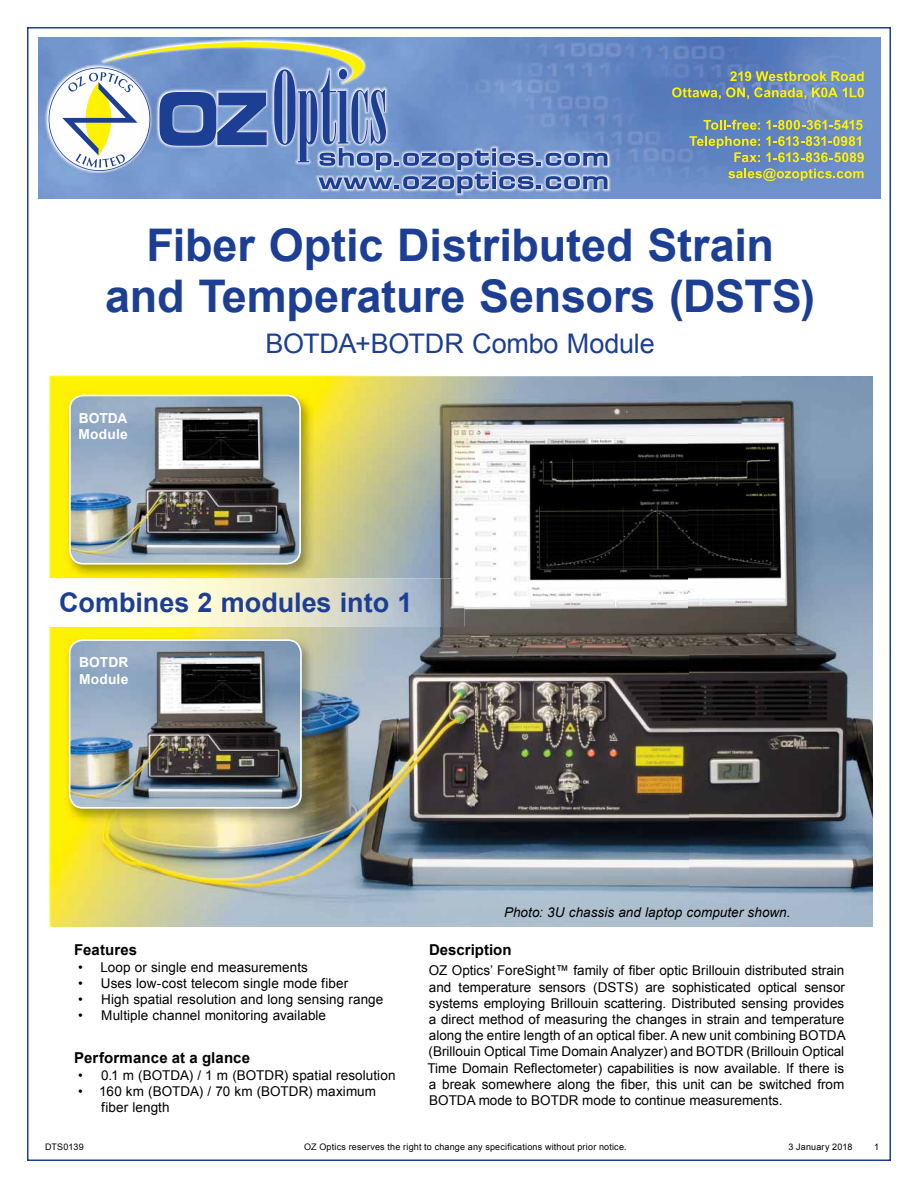
<style>
.page{position:relative;width:918px;height:1188px;background:#fff}
.page>*{position:absolute;margin:0;border:0;box-sizing:border-box;transform-origin:0 0}
.t1{font:700 45px/51px "Arial";letter-spacing:-.005em;color:#1c3f94;text-align:center}
.t2{font:27px "Arial";letter-spacing:-.005em;color:#1c3f94}
.t3{font:700 27px "Arial";color:#1c3f94}
.t4{font:700 15px "Arial";letter-spacing:.01em;color:#000}
.t5{font:700 13.8px/16.5px "Arial";letter-spacing:.01em;color:#fff}
.t6{font:13.5px/16.2px "Arial";letter-spacing:.005em;color:#000}
.t7{font:italic 13.5px "Arial";letter-spacing:.005em;color:#000}
.t8{font:9px "Arial";letter-spacing:.02em;color:#000}
</style>
<div class="page">
<img style="left:39px;top:37px;width:842px;height:161px">
<svg style="left:730px;top:71px;width:134px;height:10px"></svg>
<svg style="left:672px;top:87px;width:134px;height:12px;background:#8fa281"></svg>
<svg style="left:812px;top:88px;width:52px;height:9px"></svg>
<svg style="left:703px;top:120px;width:57px;height:10px"></svg>
<svg style="left:766px;top:120px;width:97px;height:10px"></svg>
<svg style="left:766px;top:136px;width:95px;height:10px"></svg>
<svg style="left:689px;top:136px;width:71px;height:26px;background:#7e989a"></svg>
<svg style="left:766px;top:152px;width:98px;height:10px"></svg>
<svg style="left:728px;top:168px;width:136px;height:13px;background:#97ab8a"></svg>
<img style="left:39px;top:38px;width:4px;height:160px">
<img style="left:43px;top:197px;width:622px;height:1px">
<svg style="left:49px;top:38px;width:559px;height:155px;background:#7d98c4"></svg>
<img style="left:742px;top:376px;width:131px;height:551px">
<img style="left:50px;top:376px;width:692px;height:50px">
<img style="left:50px;top:426px;width:53px;height:501px">
<img style="left:313px;top:426px;width:375px;height:200px">
<img style="left:688px;top:426px;width:54px;height:501px">
<img style="left:103px;top:626px;width:586px;height:50px">
<img style="left:263px;top:676px;width:426px;height:251px">
<img style="left:103px;top:823px;width:160px;height:104px">
<img style="left:64px;top:637px;width:250px;height:186px">
<img style="left:70px;top:640px;width:231px;height:168px;border-radius:13px">
<div style="left:69px;top:639px;width:233px;height:170px;border:2px solid #fff;border-radius:13px"></div>
<img style="left:50px;top:578px;width:414px;height:49px">
<img style="left:65px;top:392px;width:248px;height:187px">
<img style="left:70px;top:395px;width:230px;height:169px;border-radius:14px">
<div style="left:69px;top:395px;width:232px;height:170px;border:2px solid #fff;border-radius:14px"></div>
<h1 class="t1" style="left:105px;top:220px;width:711px">Fiber Optic Distributed Strain and Temperature Sensors (DSTS)</h1>
<h2 class="t2" style="left:265px;top:329px;width:391px">BOTDA+BOTDR Combo Module</h2>
<p class="t5" style="left:79px;top:410px;width:51px">BOTDA<br>Module</p>
<h2 class="t3" style="left:59px;top:588px;width:355px">Combines 2 modules into 1</h2>
<p class="t5" style="left:79px;top:654px;width:51px">BOTDR<br>Module</p>
<p class="t4" style="left:74px;top:942px;width:65px">Features</p>
<p class="t6" style="left:78px;top:959px;width:231px">• Loop or single end measurements</p>
<p class="t6" style="left:78px;top:975px;width:271px">• Uses low-cost telecom single mode fiber</p>
<p class="t6" style="left:78px;top:991px;width:307px">• High spatial resolution and long sensing range</p>
<p class="t6" style="left:78px;top:1007px;width:249px">• Multiple channel monitoring available</p>
<p class="t4" style="left:74px;top:1050px;width:178px">Performance at a glance</p>
<p class="t6" style="left:78px;top:1067px;width:319px">• 0.1 m (BOTDA) / 1 m (BOTDR) spatial resolution</p>
<p class="t6" style="left:101px;top:1083px;width:276px;text-indent:-23px">• 160 km (BOTDA) / 70 km (BOTDR) maximum fiber length</p>
<p class="t7" style="left:504px;top:905px;width:288px">Photo: 3U chassis and laptop computer shown.</p>
<p class="t4" style="left:429px;top:942px;width:84px">Description</p>
<p class="t6" style="left:427px;top:963px;width:420px;text-align:justify">OZ Optics’ ForeSight™ family of fiber optic Brillouin distributed strain and temperature sensors (DSTS) are sophisticated optical sensor systems employing Brillouin scattering. Distributed sensing provides a direct method of measuring the changes in strain and temperature along the entire length of an optical fiber. A new unit combining BOTDA (Brillouin Optical Time Domain Analyzer) and BOTDR (Brillouin Optical Time Domain Reflectometer) capabilities is now available. If there is a break somewhere along the fiber, this unit can be switched from BOTDA mode to BOTDR mode to continue measurements.</p>
<p class="t8" style="left:45px;top:1142px;width:40px">DTS0139</p>
<p class="t8" style="left:304px;top:1142px;width:324px">OZ Optics reserves the right to change any specifications without prior notice.</p>
<p class="t8" style="left:788px;top:1142px;width:65px">3 January 2018</p>
<p class="t8" style="left:874px;top:1142px;width:7px">1</p>
</div>
